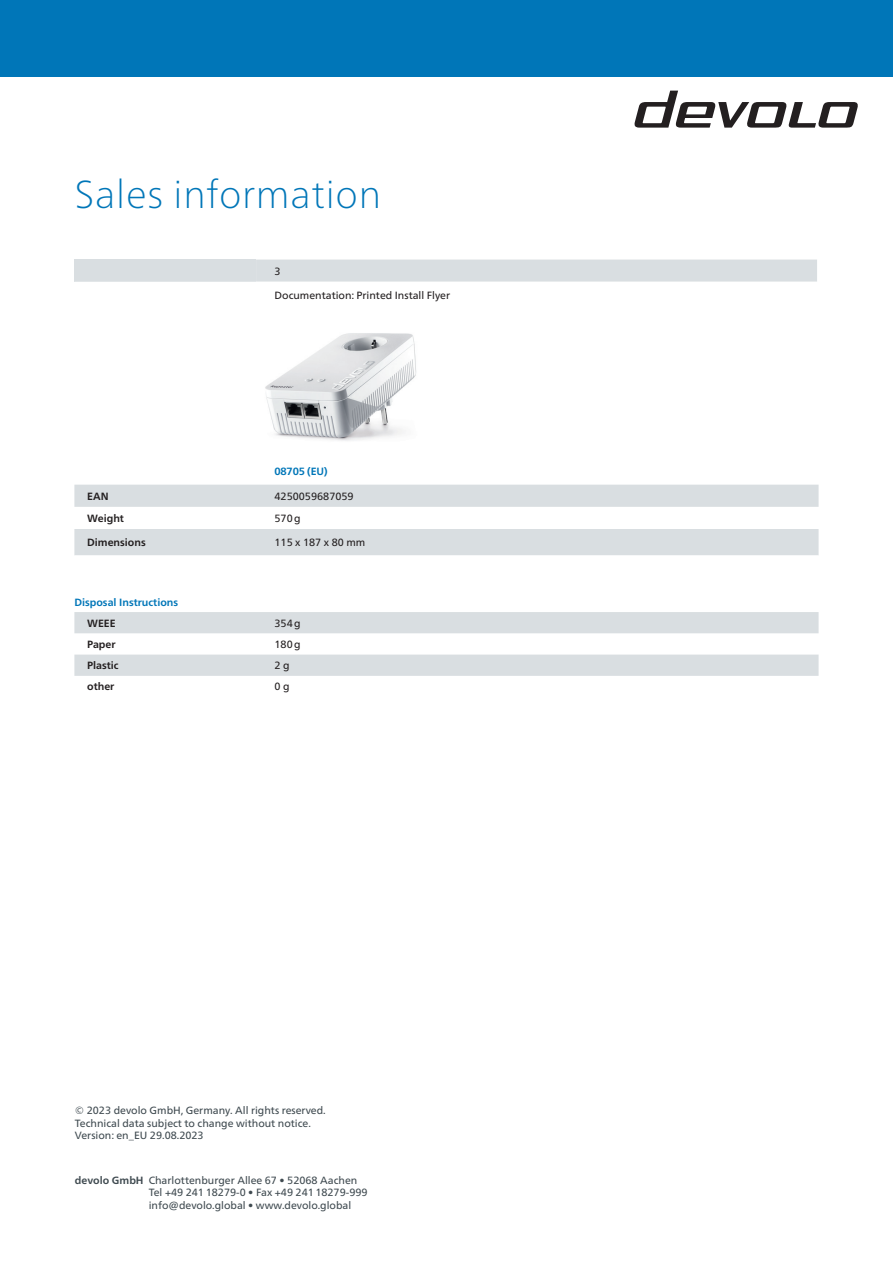
<style>
.page{position:relative;width:893px;height:1263px;background:#fff}
.page>*{position:absolute;margin:0;border:0;box-sizing:border-box;transform-origin:0 0}
.t1{font:100 39px "Frutiger Neue LTW1 G";letter-spacing:.02em;color:#0076b8}
.t2{font:10.5px/12.6px "Frutiger Neue LTW1 G";color:#3f4a50}
.t3{font:10.5px "Frutiger Neue LTW1 G";color:#231f20}
.t4{font:700 10.5px "Frutiger Neue LTW1 G";color:#231f20}
.t5{font:700 10.5px "Frutiger Neue LTW1 G";color:#0076b8}
.s1{font-weight:700}
</style>
<div class="page">
<div style="left:0;top:0;width:893px;height:77px;background:#0076b8"></div>
<svg style="left:634px;top:91px;width:224px;height:37px"></svg>
<svg style="left:75px;top:484px;width:743px;height:1px"></svg>
<svg style="left:74px;top:485px;width:745px;height:191px;fill:#d9dee1"></svg>
<svg style="left:74px;top:555px;width:745px;height:27px"></svg>
<div style="left:74px;top:260px;width:743px;height:22px;background:#d9dee1"></div>
<img style="left:265px;top:333px;width:152px;height:108px">
<h1 class="t1" style="left:74px;top:171px;width:308px">Sales information</h1>
<p class="t3" style="left:275px;top:265px;width:8px">3</p>
<p class="t3" style="left:275px;top:289px;width:177px">Documentation: Printed Install Flyer</p>
<p class="t5" style="left:275px;top:465px;width:55px">08705 (EU)</p>
<p class="t4" style="left:87px;top:490px;width:23px">EAN</p>
<p class="t3" style="left:275px;top:490px;width:81px">4250059687059</p>
<p class="t4" style="left:87px;top:512px;width:38px">Weight</p>
<p class="t3" style="left:275px;top:512px;width:28px">570g</p>
<p class="t4" style="left:87px;top:536px;width:60px">Dimensions</p>
<p class="t3" style="left:275px;top:536px;width:92px">115 x 187 x 80 mm</p>
<p class="t5" style="left:74px;top:596px;width:105px">Disposal Instructions</p>
<p class="t4" style="left:87px;top:617px;width:30px">WEEE</p>
<p class="t3" style="left:275px;top:617px;width:28px">354g</p>
<p class="t4" style="left:87px;top:638px;width:30px">Paper</p>
<p class="t3" style="left:275px;top:638px;width:28px">180g</p>
<p class="t4" style="left:87px;top:659px;width:33px">Plastic</p>
<p class="t3" style="left:275px;top:659px;width:17px">2 g</p>
<p class="t4" style="left:87px;top:681px;width:29px">other</p>
<p class="t3" style="left:275px;top:681px;width:17px">0 g</p>
<p class="t2" style="left:75px;top:1104px;width:252px">© 2023 devolo GmbH, Germany. All rights reserved.<br>Technical data subject to change without notice.<br>Version: en_EU 29.08.2023</p>
<p class="t2" style="left:149px;top:1174px;width:220px;text-indent:-74px"><span class="s1">devolo GmbH</span> Charlottenburger Allee 67 • 52068 Aachen<br>Tel +49 241 18279-0 • Fax +49 241 18279-999 info@devolo.global • www.devolo.global</p>
</div>
